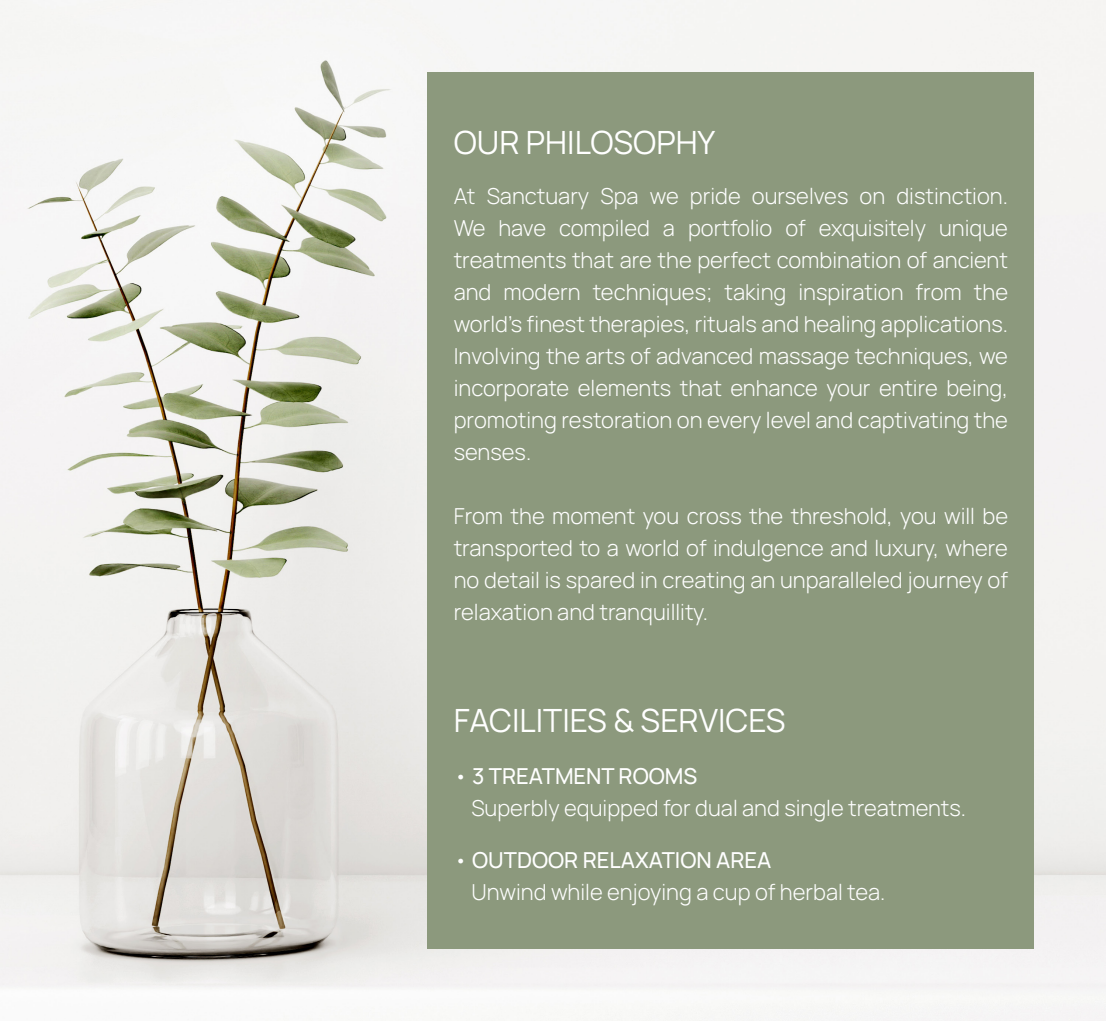
<style>
.page{position:relative;width:1106px;height:1021px;background:#fff}
.page>*{position:absolute;margin:0;border:0;box-sizing:border-box;transform-origin:0 0}
.t1{font:32px "Manrope";color:#fff}
.t2{font:300 22px/32px "Manrope";color:#fff;text-align:justify}
.t3{font:500 22px "Manrope";color:#fff}
.s1{font-weight:300}
</style>
<div class="page">
<img style="left:0;top:0;width:1106px;height:1020px">
<div style="left:427px;top:72px;width:607px;height:876px;background:#8c997d"></div>
<p class="t1" style="left:454px;top:123px;width:263px">OUR PHILOSOPHY</p>
<p class="t2" style="left:454px;top:180px;width:556px">At Sanctuary Spa we pride ourselves on distinction.<br>We have compiled a portfolio of exquisitely unique treatments that are the perfect combination of ancient and modern techniques; taking inspiration from the world’s finest therapies, rituals and healing applications.<br>Involving the arts of advanced massage techniques, we incorporate elements that enhance your entire being, promoting restoration on every level and captivating the senses.</p>
<p class="t2" style="left:454px;top:500px;width:556px">From the moment you cross the threshold, you will be transported to a world of indulgence and luxury, where no detail is spared in creating an unparalleled journey of relaxation and tranquillity.</p>
<p class="t1" style="left:454px;top:701px;width:333px">FACILITIES &amp; SERVICES</p>
<p class="t3" style="left:454px;top:762px;width:245px"><span class="s1">•</span> 3 TREATMENT ROOMS</p>
<p class="t2" style="left:471px;top:792px;width:496px">Superbly equipped for dual and single treatments.</p>
<p class="t3" style="left:454px;top:846px;width:319px"><span class="s1">•</span> OUTDOOR RELAXATION AREA</p>
<p class="t2" style="left:471px;top:876px;width:415px">Unwind while enjoying a cup of herbal tea.</p>
</div>
